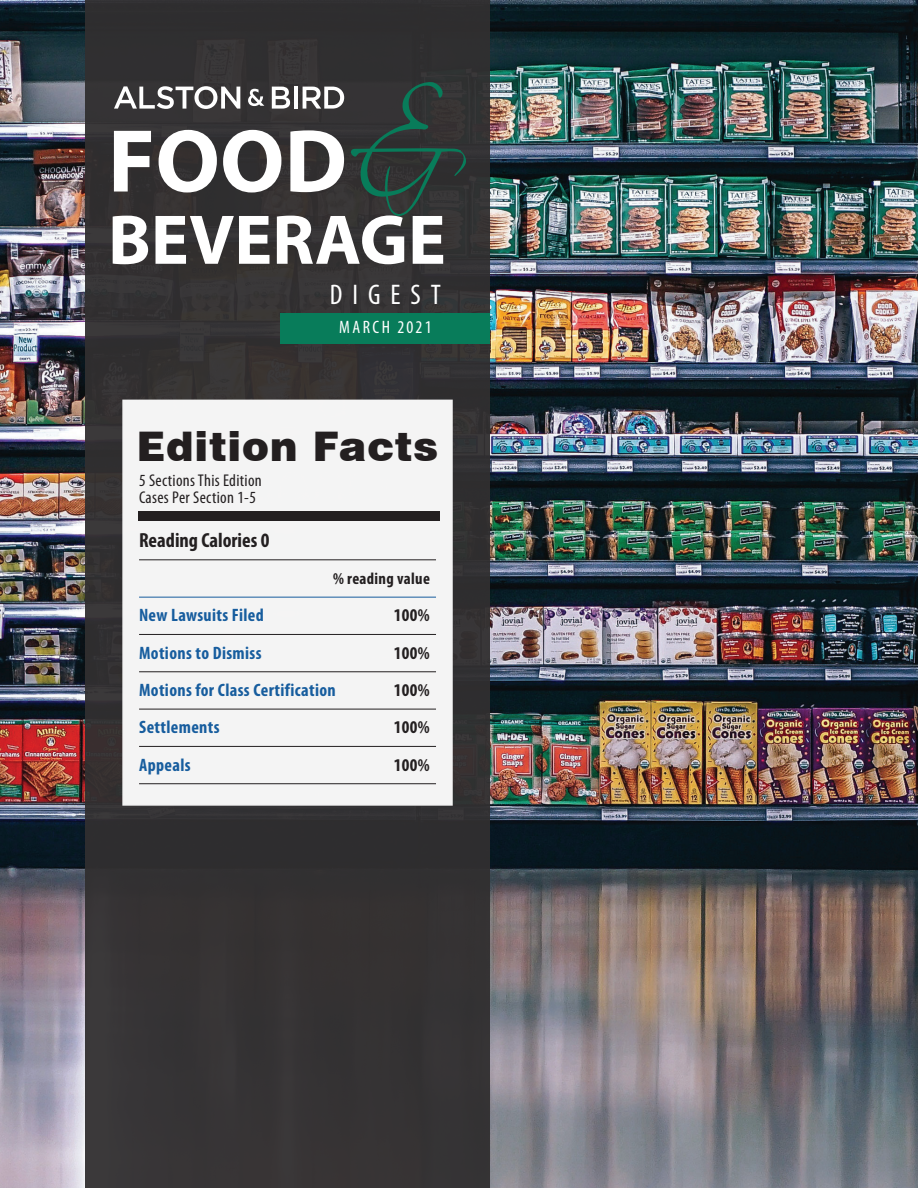
<style>
.page{position:relative;width:918px;height:1188px;background:#fff}
.page>*{position:absolute;margin:0;border:0;box-sizing:border-box;transform-origin:0 0}
.t1{font:700 90px "Myriad Pro";color:#fff}
.t2{font:700 70.95px "Myriad Pro";color:#fff}
.t3{font:900 40.8px "Swiss 721 BT";letter-spacing:.02em;color:#231f20}
.t4{font:condensed 28.5px "Myriad Pro";letter-spacing:.35em;color:#fff}
.t5{font:700 condensed 20.55px "Myriad Pro";color:#231f20}
.t6{font:700 condensed 18px "Myriad Pro";letter-spacing:.02em;color:#175d9e}
.t7{font:700 condensed 18px "Myriad Pro";letter-spacing:.02em;color:#231f20}
.t8{font:condensed 18px "Myriad Pro";letter-spacing:.135em;color:#fff}
.t9{font:condensed 17.1px/17.1px "Myriad Pro";letter-spacing:.02em;color:#231f20}
.t10{font:700 condensed 16.5px "Myriad Pro";letter-spacing:.02em;color:#231f20}
</style>
<div class="page">
<img style="left:0;top:0;width:918px;height:1188px">
<div style="left:85px;top:0;width:405px;height:1188px;background:#312f30"></div>
<svg style="left:351px;top:82px;width:115px;height:134px"></svg>
<div style="left:281px;top:313px;width:209px;height:30px;background:#087c5a"></div>
<div style="left:122px;top:400px;width:331px;height:406px;background:#f4f4f4;border:2px solid #fff"></div>
<hr style="left:139px;top:560px;width:297px;height:1px;background:#231f20">
<hr style="left:139px;top:597px;width:297px;height:1px;background:#175d9e">
<hr style="left:139px;top:634px;width:297px;height:1px;background:#231f20">
<hr style="left:139px;top:672px;width:297px;height:1px;background:#231f20">
<hr style="left:139px;top:709px;width:297px;height:1px;background:#231f20">
<hr style="left:139px;top:746px;width:297px;height:1px;background:#231f20">
<hr style="left:139px;top:783px;width:297px;height:1px;background:#231f20">
<div style="left:139px;top:511px;width:301px;height:10px;background:#231f20"></div>
<svg style="left:114px;top:86px;width:126px;height:23px"></svg>
<svg style="left:248px;top:89px;width:16px;height:17px"></svg>
<svg style="left:272px;top:87px;width:18px;height:22px"></svg>
<hr style="left:294px;top:87px;width:4px;height:22px;background:#fff">
<svg style="left:303px;top:87px;width:41px;height:22px"></svg>
<h1 class="t1" style="left:108px;top:103px;width:241px">FOOD</h1>
<h2 class="t2" style="left:108px;top:194px;width:339px">BEVERAGE</h2>
<h3 class="t4" style="left:330px;top:277px;width:113px">DIGEST</h3>
<p class="t8" style="left:339px;top:317px;width:94px">MARCH 2021</p>
<h3 class="t3" style="left:137px;top:421px;width:303px">Edition Facts</h3>
<p class="t9" style="left:139px;top:471px;width:124px">5 Sections This Edition<br>Cases Per Section 1-5</p>
<p class="t5" style="left:139px;top:527px;width:132px">Reading Calories 0</p>
<p class="t10" style="left:333px;top:568px;width:98px">% reading value</p>
<p class="t6" style="left:139px;top:604px;width:126px">New Lawsuits Filed</p>
<p class="t7" style="left:394px;top:604px;width:37px">100%</p>
<p class="t6" style="left:139px;top:641px;width:124px">Motions to Dismiss</p>
<p class="t7" style="left:394px;top:641px;width:37px">100%</p>
<p class="t6" style="left:139px;top:679px;width:198px">Motions for Class Certification</p>
<p class="t7" style="left:394px;top:679px;width:37px">100%</p>
<p class="t6" style="left:139px;top:716px;width:82px">Settlements</p>
<p class="t7" style="left:394px;top:716px;width:37px">100%</p>
<p class="t6" style="left:139px;top:753px;width:53px">Appeals</p>
<p class="t7" style="left:394px;top:753px;width:37px">100%</p>
</div>
